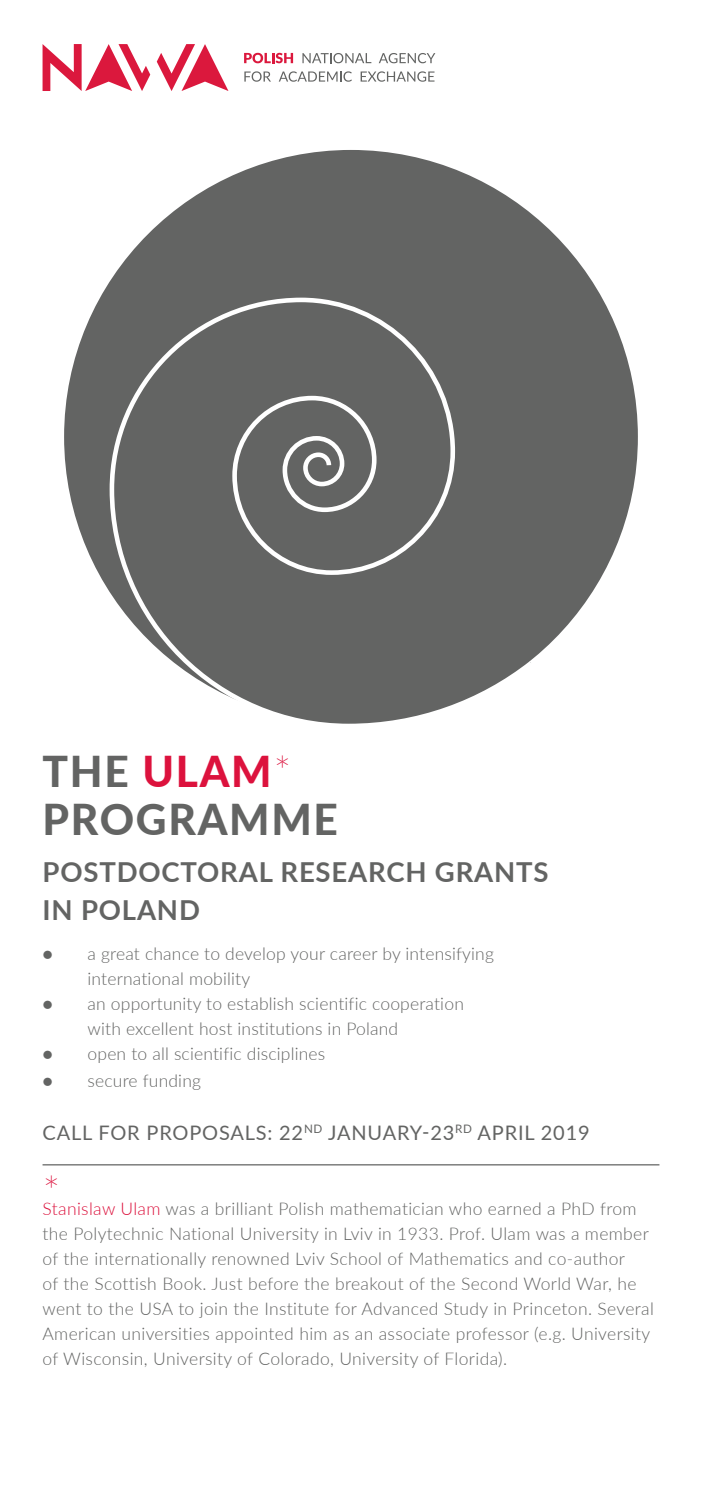
<style>
.page{position:relative;width:702px;height:1489px;background:#fff}
.page>*{position:absolute;margin:0;border:0;box-sizing:border-box;transform-origin:0 0}
.t1{font:800 42.5px/47.5px "Lato";letter-spacing:.04em;color:#636463}
.t2{font:100 42.5px "Lato";color:#dc123d}
.t3{font:700 27.5px/37.5px "Lato";letter-spacing:.03em;color:#636463}
.t4{font:20px "Lato";letter-spacing:.04em;color:#636463}
.t5{font:300 17.5px/25px "Lato";letter-spacing:.02em;color:#636463}
.s1{color:#dc123d}
.s2{font-weight:100;color:#dc123d}
</style>
<div class="page">
<svg style="left:157px;top:44px;width:71px;height:47px"></svg>
<svg style="left:43px;top:44px;width:107px;height:47px"></svg>
<svg style="left:244px;top:53px;width:49px;height:10px"></svg>
<svg style="left:302px;top:53px;width:69px;height:10px"></svg>
<svg style="left:379px;top:53px;width:56px;height:10px"></svg>
<svg style="left:244px;top:71px;width:27px;height:11px"></svg>
<svg style="left:279px;top:71px;width:73px;height:11px"></svg>
<svg style="left:360px;top:71px;width:74px;height:11px"></svg>
<hr style="left:43px;top:1164px;width:616px;height:1px;background:#636463">
<div style="left:62px;top:148px;width:578px;height:578px;background:#636463;border-radius:50%"></div>
<svg style="left:107px;top:297px;width:430px;height:429px"></svg>
<h1 class="t1" style="left:43px;top:746px;width:297px">THE <span class="s1">ULAM</span><span class="s2">*<br></span>PROGRAMME</h1>
<h2 class="t3" style="left:43px;top:852px;width:507px">POSTDOCTORAL RESEARCH GRANTS<br>IN POLAND</h2>
<p class="t5" style="left:88px;top:940px;width:408px;text-indent:-45px">● a great chance to develop your career by intensifying international mobility</p>
<p class="t5" style="left:88px;top:990px;width:378px;text-indent:-45px">● an opportunity to establish scientific cooperation with excellent host institutions in Poland</p>
<p class="t5" style="left:43px;top:1040px;width:284px">● open to all scientific disciplines</p>
<p class="t5" style="left:43px;top:1067px;width:160px">● secure funding</p>
<p class="t4" style="left:43px;top:1118px;width:548px">CALL FOR PROPOSALS: 22<sup>ND</sup> JANUARY-23<sup>RD</sup> APRIL 2019</p>
<h1 class="t2" style="left:43px;top:1163px;width:20px">*</h1>
<p class="t5" style="left:43px;top:1195px;width:613px"><span class="s1">Stanislaw Ulam</span> was a brilliant Polish mathematician who earned a PhD from the Polytechnic National University in Lviv in 1933. Prof. Ulam was a member of the internationally renowned Lviv School of Mathematics and co-author<br>of the Scottish Book. Just before the breakout of the Second World War, he went to the USA to join the Institute for Advanced Study in Princeton. Several American universities appointed him as an associate professor (e.g. University of Wisconsin, University of Colorado, University of Florida).</p>
</div>
